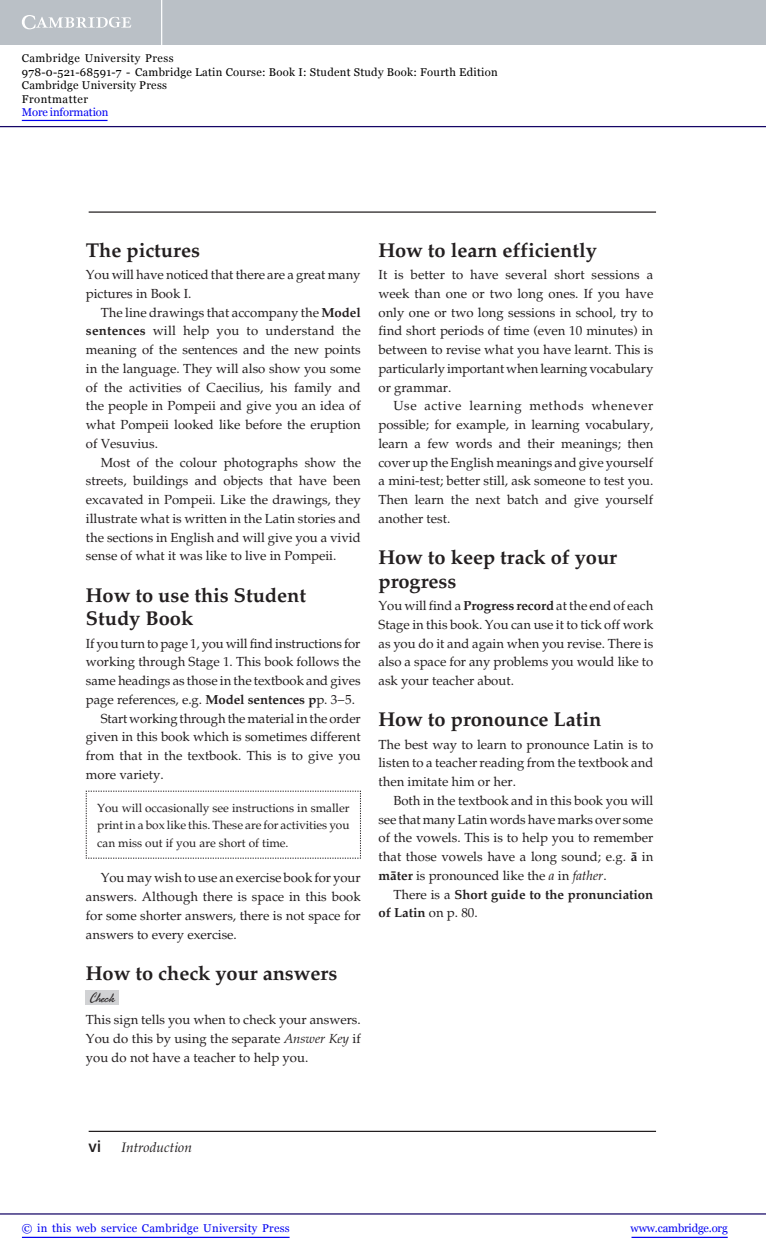
<style>
.page{position:relative;width:766px;height:1255px;background:#fff}
.page>*{position:absolute;margin:0;border:0;box-sizing:border-box;transform-origin:0 0}
.t1{font:700 20px/23.8px "Macnew Palatino 12";color:#231f20}
.t2{font:500 16.25px "Helvetica Neue";color:#231f20}
.t3{font:14.62px "Fresh Script";color:#231f20}
.t4{font:italic 13.75px "Macnew Palatino 12";color:#231f20}
.t5{font:13.12px/18.8px "Macnew Palatino 12";color:#231f20;text-align:justify}
.t6{font:700 13.12px/18.8px "Macnew Palatino 12";color:#231f20}
.t7{font:11.88px/17.5px "Macnew Palatino 12";color:#231f20;text-align:justify}
.t8{font:11.25px/13.5px "Georgia";letter-spacing:.025em;color:#000}
.t9{font:11.25px "Georgia";letter-spacing:.025em;color:#0000f1}
.t10{font:11.25px "Georgia";letter-spacing:-.015em;color:#0000f1}
.t11{font:11.25px "Georgia";letter-spacing:-.01em;color:#0000f1}
.s1{font-weight:700}
.s2{font-style:italic}
.s3{font-weight:400}
</style>
<div class="page">
<svg style="left:86px;top:790px;width:275px;height:69px"></svg>
<div style="left:86px;top:990px;width:33px;height:14px;background:#d1d2d4"></div>
<hr style="left:89px;top:1131px;width:567px;height:1px;background:#231f20">
<hr style="left:89px;top:211px;width:567px;height:2px;background:#231f20">
<div style="left:0;top:0;width:765px;height:45px;background:#bac0c6"></div>
<svg style="left:22px;top:15px;width:109px;height:14px"></svg>
<hr style="left:161px;top:0;width:1px;height:45px;background:#fff">
<hr style="left:0;top:126px;width:765px;height:1px;background:#150666">
<hr style="left:631px;top:1237px;width:96px;height:1px;background:#0000f1">
<hr style="left:0;top:1213px;width:765px;height:1px;background:#150666">
<hr style="left:22px;top:1237px;width:267px;height:1px;background:#0000f1">
<hr style="left:22px;top:120px;width:85px;height:1px;background:#0000f1">
<p class="t8" style="left:22px;top:52px;width:477px">Cambridge University Press<br>978-0-521-68591-7 - Cambridge Latin Course: Book I: Student Study Book: Fourth Edition Cambridge University Press<br>Frontmatter</p>
<p class="t11" style="left:22px;top:106px;width:88px">More information</p>
<h1 class="t1" style="left:86px;top:238px;width:115px">The pictures</h1>
<p class="t5" style="left:86px;top:265px;width:276px">You will have noticed that there are a great many pictures in Book I.</p>
<p class="t5" style="left:86px;top:303px;width:276px;text-indent:15px">The line drawings that accompany the <span class="s1">Model sentences</span> will help you to understand the meaning of the sentences and the new points in the language. They will also show you some of the activities of Caecilius, his family and the people in Pompeii and give you an idea of what Pompeii looked like before the eruption of Vesuvius.</p>
<p class="t5" style="left:86px;top:453px;width:276px;text-indent:15px">Most of the colour photographs show the streets, buildings and objects that have been excavated in Pompeii. Like the drawings, they illustrate what is written in the Latin stories and the sections in English and will give you a vivid sense of what it was like to live in Pompeii.</p>
<h1 class="t1" style="left:86px;top:583px;width:221px">How to use this Student<br>Study Book</h1>
<p class="t5" style="left:86px;top:634px;width:276px">If you turn to page 1, you will find instructions for</p>
<p class="t5" style="left:86px;top:653px;width:276px">working through Stage 1. This book follows the</p>
<p class="t5" style="left:86px;top:672px;width:276px">same headings as those in the textbook and gives</p>
<p class="t5" style="left:86px;top:690px;width:270px">page references, e.g. <span class="s1">Model sentences p</span>p. 3∂5.</p>
<p class="t5" style="left:101px;top:709px;width:261px">Start working through the material in the order</p>
<p class="t5" style="left:86px;top:728px;width:276px">given in this book which is sometimes different</p>
<p class="t5" style="left:86px;top:747px;width:276px">from that in the textbook. This is to give you</p>
<p class="t5" style="left:86px;top:765px;width:79px">more variety.</p>
<p class="t7" style="left:97px;top:799px;width:254px">You will occasionally see instructions in smaller print in a box like this. These are for activities you can miss out if you are short of time.</p>
<p class="t5" style="left:86px;top:869px;width:276px;text-indent:15px">You may wish to use an exercise book for your answers. Although there is space in this book for some shorter answers, there is not space for answers to every exercise.</p>
<h1 class="t1" style="left:86px;top:961px;width:253px">How to check your answers</h1>
<p class="t3" style="left:90px;top:991px;width:26px">Check</p>
<p class="t5" style="left:86px;top:1011px;width:276px">This sign tells you when to check your answers.<br>You do this by using the separate <span class="s2">Answer Key</span> if you do not have a teacher to help you.</p>
<h1 class="t1" style="left:378px;top:238px;width:220px">How to learn efficiently</h1>
<p class="t5" style="left:378px;top:265px;width:276px">It is better to have several short sessions a week than one or two long ones. If you have only one or two long sessions in school, try to find short periods of time (even 10 minutes) in between to revise what you have learnt. This is particularly important when learning vocabulary or grammar.</p>
<p class="t5" style="left:378px;top:397px;width:276px;text-indent:15px">Use active learning methods whenever possible; for example, in learning vocabulary, learn a few words and their meanings; then cover up the English meanings and give yourself a mini-test; better still, ask someone to test you.<br>Then learn the next batch and give yourself another test.</p>
<h1 class="t1" style="left:378px;top:545px;width:240px">How to keep track of your progress</h1>
<p class="t5" style="left:378px;top:597px;width:276px">You will find a <span class="s1">Progress record</span> at the end of each Stage in this book. You can use it to tick off work as you do it and again when you revise. There is also a space for any problems you would like to ask your teacher about.</p>
<h1 class="t1" style="left:378px;top:708px;width:224px">How to pronounce Latin</h1>
<p class="t5" style="left:378px;top:735px;width:276px">The best way to learn to pronounce Latin is to listen to a teacher reading from the textbook and then imitate him or her.</p>
<p class="t5" style="left:378px;top:791px;width:276px;text-indent:15px">Both in the textbook and in this book you will see that many Latin words have marks over some of the vowels. This is to help you to remember that those vowels have a long sound; e.g. <span class="s1">¡</span> in <span class="s1">m¡ter</span> is pronounced like the <span class="s2">a</span> in <span class="s2">father</span>.</p>
<p class="t6" style="left:378px;top:885px;width:276px;text-indent:15px"><span class="s3">There is a</span> Short guide to the pronunciation of Latin <span class="s3">on p. 80.</span></p>
<p class="t2" style="left:89px;top:1136px;width:14px">vi</p>
<p class="t4" style="left:121px;top:1139px;width:72px">Introduction</p>
<p class="t9" style="left:22px;top:1221px;width:269px">© in this web service Cambridge University Press</p>
<p class="t10" style="left:630px;top:1221px;width:99px">www.cambridge.org</p>
</div>
